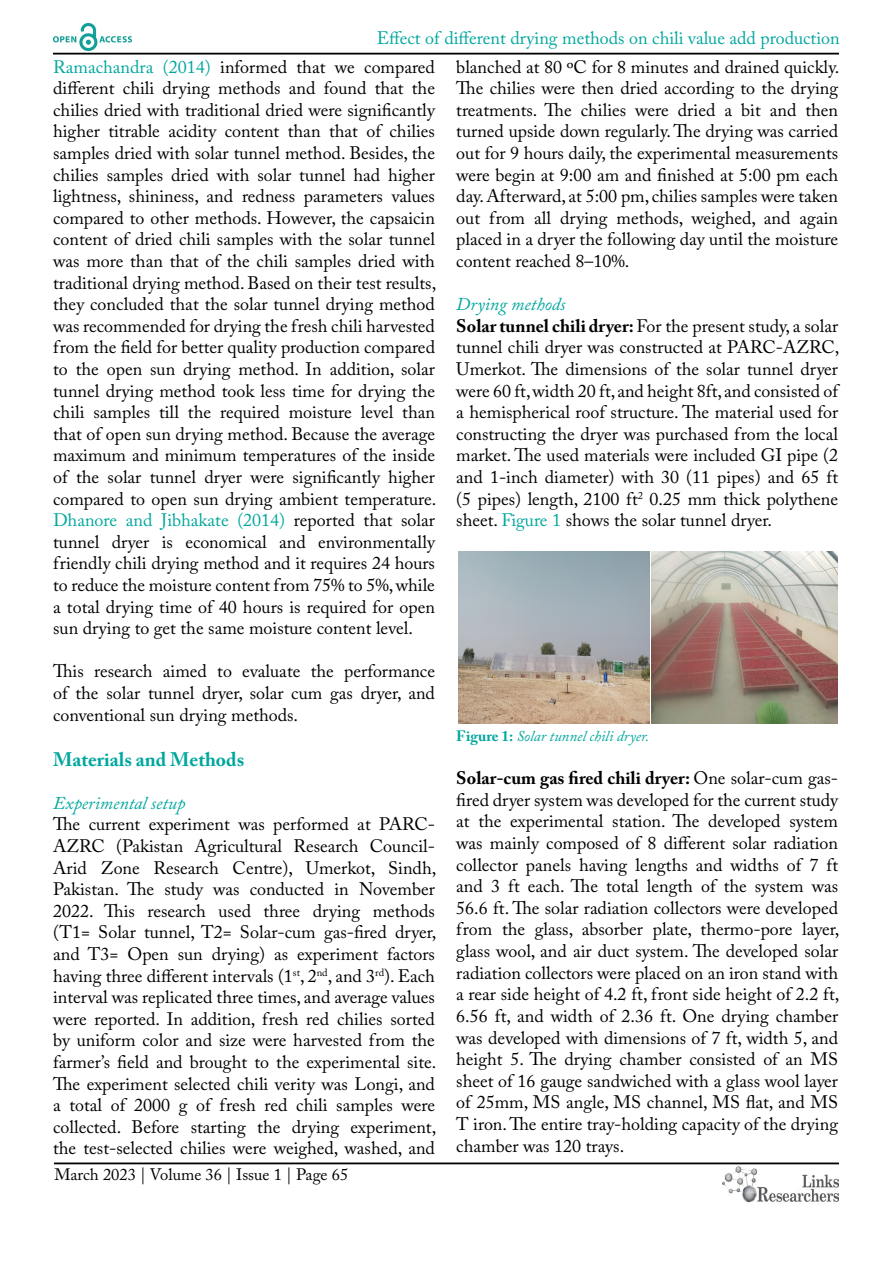
<style>
.page{position:relative;width:893px;height:1263px;background:#fff}
.page>*{position:absolute;margin:0;border:0;box-sizing:border-box;transform-origin:0 0}
.t1{font:700 19.5px "Adobe Caslon Pro";color:#00a79e}
.t2{font:18px/21.6px "Adobe Caslon Pro";color:#000;text-align:justify}
.t3{font:18px "Adobe Caslon Pro";color:#00a79e}
.t4{font:italic 18px "Adobe Caslon Pro";color:#00a79e}
.t5{font:16.5px "Adobe Caslon Pro";color:#000}
.t6{font:italic 15px "Adobe Caslon Pro";color:#00a79e}
.s1{color:#00a79e}
.s2{font-style:italic;color:#00a79e}
.s3{font-weight:700}
.s4{font-weight:700;font-style:normal}
</style>
<div class="page">
<hr style="left:53px;top:53px;width:786px;height:2px;background:#000">
<hr style="left:54px;top:1162px;width:785px;height:2px;background:#000">
<img style="left:722px;top:1166px;width:117px;height:37px">
<img style="left:53px;top:24px;width:78px;height:27px">
<img style="left:459px;top:551px;width:378px;height:172px">
<p class="t3" style="left:377px;top:27px;width:464px">Effect of different drying methods on chili value add production</p>
<p class="t2" style="left:53px;top:56px;width:385px"><span class="s1">Ramachandra (2014)</span> informed that we compared different chili drying methods and found that the chilies dried with traditional dried were significantly higher titrable acidity content than that of chilies samples dried with solar tunnel method. Besides, the chilies samples dried with solar tunnel had higher lightness, shininess, and redness parameters values compared to other methods. However, the capsaicin content of dried chili samples with the solar tunnel was more than that of the chili samples dried with traditional drying method. Based on their test results, they concluded that the solar tunnel drying method was recommended for drying the fresh chili harvested from the field for better quality production compared to the open sun drying method. In addition, solar tunnel drying method took less time for drying the chili samples till the required moisture level than that of open sun drying method. Because the average maximum and minimum temperatures of the inside of the solar tunnel dryer were significantly higher compared to open sun drying ambient temperature.<br><span class="s1">Dhanore and Jibhakate (2014)</span> reported that solar tunnel dryer is economical and environmentally friendly chili drying method and it requires 24 hours to reduce the moisture content from 75% to 5%, while a total drying time of 40 hours is required for open sun drying to get the same moisture content level.</p>
<p class="t2" style="left:53px;top:660px;width:383px">This research aimed to evaluate the performance of the solar tunnel dryer, solar cum gas dryer, and conventional sun drying methods.</p>
<p class="t1" style="left:53px;top:747px;width:193px">Materials and Methods</p>
<p class="t4" style="left:53px;top:792px;width:134px">Experimental setup</p>
<p class="t2" style="left:53px;top:813px;width:385px">The current experiment was performed at PARC-AZRC (Pakistan Agricultural Research Council-Arid Zone Research Centre), Umerkot, Sindh, Pakistan. The study was conducted in November 2022. This research used three drying methods (T1= Solar tunnel, T2= Solar-cum gas-fired dryer, and T3= Open sun drying) as experiment factors having three different intervals (1<sup>st</sup>, 2<sup>nd</sup>, and 3<sup>rd</sup>). Each interval was replicated three times, and average values were reported. In addition, fresh red chilies sorted by uniform color and size were harvested from the farmer’s field and brought to the experimental site.<br>The experiment selected chili verity was Longi, and a total of 2000 g of fresh red chili samples were collected. Before starting the drying experiment, the test-selected chilies were weighed, washed, and</p>
<p class="t5" style="left:54px;top:1165px;width:295px">March 2023 | Volume 36 | Issue 1 | Page 65</p>
<p class="t2" style="left:456px;top:56px;width:385px">blanched at 80 ºC for 8 minutes and drained quickly.<br>The chilies were then dried according to the drying treatments. The chilies were dried a bit and then turned upside down regularly. The drying was carried out for 9 hours daily, the experimental measurements were begin at 9:00 am and finished at 5:00 pm each day. Afterward, at 5:00 pm, chilies samples were taken out from all drying methods, weighed, and again placed in a dryer the following day until the moisture content reached 8–10%.</p>
<p class="t2" style="left:456px;top:293px;width:385px;text-align:left"><span class="s2">Drying methods<br></span><span class="s3">Solar tunnel chili dryer:</span> For the present study, a solar tunnel chili dryer was constructed at PARC-AZRC, Umerkot. The dimensions of the solar tunnel dryer were 60 ft, width 20 ft, and height 8ft, and consisted of a hemispherical roof structure. The material used for constructing the dryer was purchased from the local market. The used materials were included GI pipe (2 and 1-inch diameter) with 30 (11 pipes) and 65 ft (5 pipes) length, 2100 ft<sup>2</sup> 0.25 mm thick polythene sheet. <span class="s1">Figure 1</span> shows the solar tunnel dryer.</p>
<p class="t6" style="left:456px;top:727px;width:194px"><span class="s4">Figure 1:</span> Solar tunnel chili dryer.</p>
<p class="t2" style="left:456px;top:767px;width:385px"><span class="s3">Solar-cum gas fired chili dryer:</span> One solar-cum gas&shy;fired dryer system was developed for the current study at the experimental station. The developed system was mainly composed of 8 different solar radiation collector panels having lengths and widths of 7 ft and 3 ft each. The total length of the system was 56.6 ft. The solar radiation collectors were developed from the glass, absorber plate, thermo-pore layer, glass wool, and air duct system. The developed solar radiation collectors were placed on an iron stand with a rear side height of 4.2 ft, front side height of 2.2 ft, 6.56 ft, and width of 2.36 ft. One drying chamber was developed with dimensions of 7 ft, width 5, and height 5. The drying chamber consisted of an MS sheet of 16 gauge sandwiched with a glass wool layer of 25mm, MS angle, MS channel, MS flat, and MS T iron. The entire tray-holding capacity of the drying chamber was 120 trays.</p>
</div>
